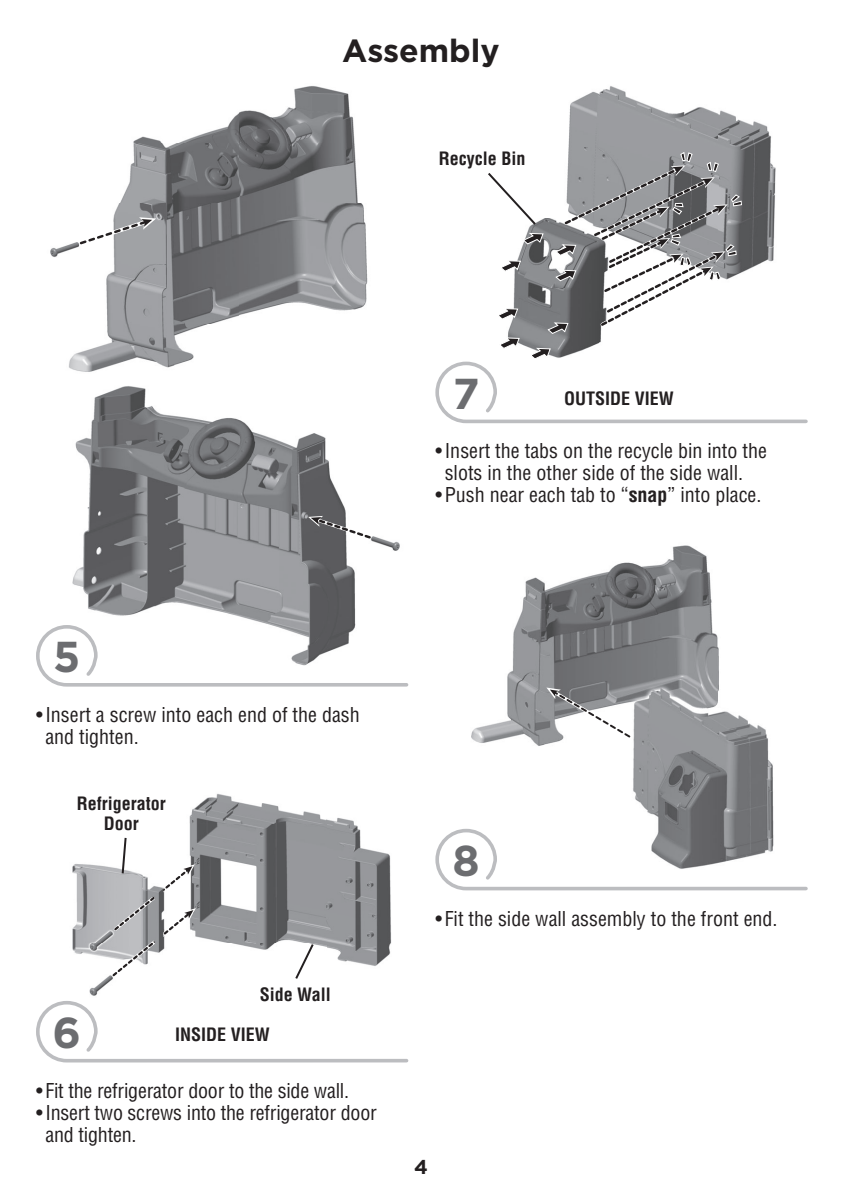
<style>
.page{position:relative;width:842px;height:1191px;background:#fff}
.page>*{position:absolute;margin:0;border:0;box-sizing:border-box;transform-origin:0 0}
.t1{font:700 43.2px "Gotham";color:#6c6d70}
.t2{font:700 32px "Gotham";color:#231f20}
.t3{font:condensed 20px/22px "Helvetica LT Std";color:#231f20}
.t4{font:700 20px "Gotham";color:#231f20}
.t5{font:700 condensed 18px/20px "Helvetica LT Std";color:#231f20;text-align:center}
.s1{font-weight:700}
</style>
<div class="page">
<img style="left:50px;top:86px;width:318px;height:286px">
<svg style="left:76px;top:217px;width:80px;height:31px"></svg>
<img style="left:72px;top:386px;width:328px;height:237px">
<svg style="left:308px;top:516px;width:66px;height:26px"></svg>
<img style="left:72px;top:793px;width:320px;height:203px">
<img style="left:568px;top:86px;width:203px;height:66px">
<svg style="left:36px;top:623px;width:373px;height:64px"></svg>
<img style="left:471px;top:545px;width:303px;height:282px">
<svg style="left:546px;top:687px;width:88px;height:54px"></svg>
<svg style="left:435px;top:827px;width:373px;height:64px"></svg>
<svg style="left:36px;top:1001px;width:373px;height:62px"></svg>
<svg style="left:109px;top:836px;width:87px;height:144px"></svg>
<svg style="left:435px;top:152px;width:373px;height:272px"></svg>
<svg style="left:293px;top:942px;width:22px;height:39px"></svg>
<h2 class="t2" style="left:342px;top:39px;width:159px">Assembly</h2>
<p class="t5" style="left:439px;top:150px;width:88px">Recycle Bin</p>
<h1 class="t1" style="left:453px;top:378px;width:28px">7</h1>
<p class="t3" style="left:445px;top:442px;width:324px;text-indent:-9px">• Insert the tabs on the recycle bin into the slots in the other side of the side wall.</p>
<p class="t3" style="left:435px;top:486px;width:327px">• Push near each tab to “<span class="s1">snap</span>” into place.</p>
<p class="t5" style="left:564px;top:390px;width:111px">OUTSIDE VIEW</p>
<h1 class="t1" style="left:53px;top:641px;width:29px">5</h1>
<p class="t3" style="left:45px;top:706px;width:316px;text-indent:-9px">• Insert a screw into each end of the dash and tighten.</p>
<p class="t5" style="left:77px;top:795px;width:90px">Refrigerator<br>Door</p>
<p class="t5" style="left:260px;top:986px;width:73px">Side Wall</p>
<p class="t5" style="left:175px;top:1026px;width:96px">INSIDE VIEW</p>
<h1 class="t1" style="left:52px;top:1017px;width:30px">6</h1>
<p class="t3" style="left:36px;top:1081px;width:315px">• Fit the refrigerator door to the side wall.</p>
<p class="t3" style="left:45px;top:1103px;width:333px;text-indent:-9px">• Insert two screws into the refrigerator door and tighten.</p>
<h1 class="t1" style="left:452px;top:845px;width:29px">8</h1>
<p class="t3" style="left:435px;top:909px;width:344px">• Fit the side wall assembly to the front end.</p>
<p class="t4" style="left:414px;top:1160px;width:15px">4</p>
</div>
